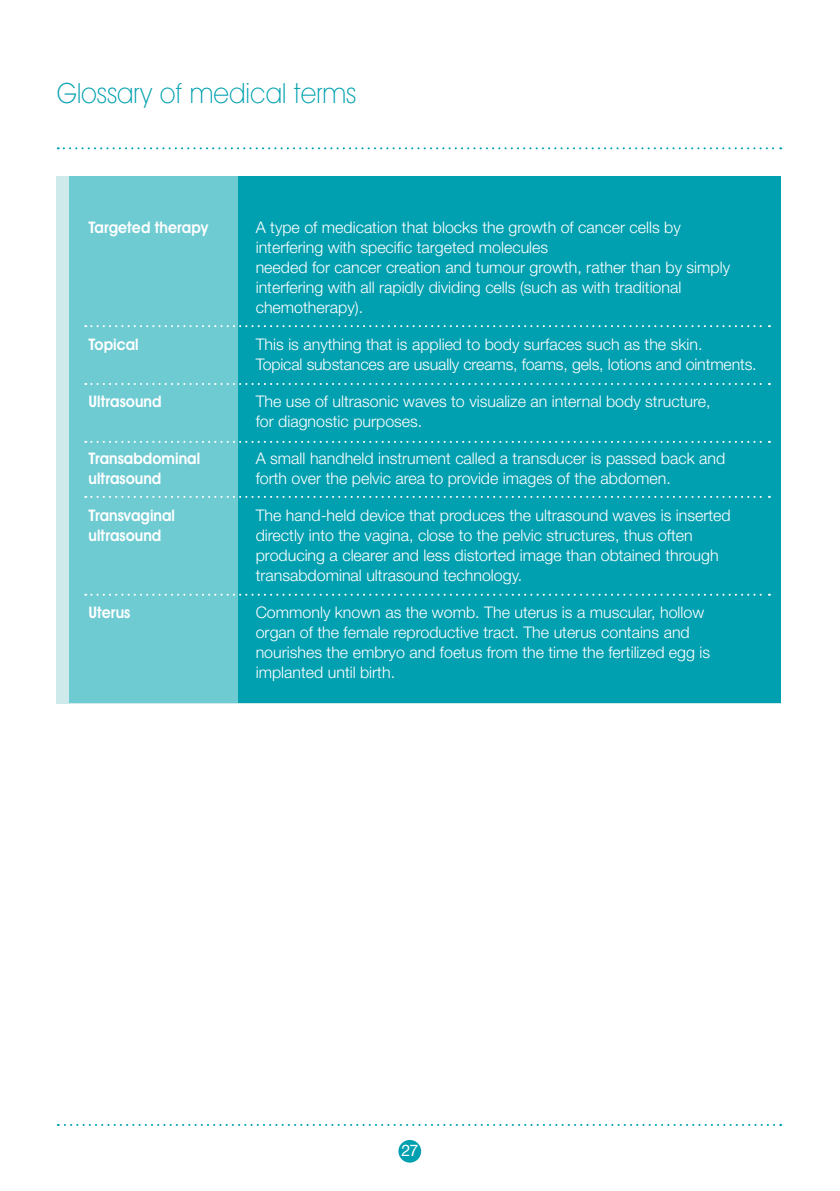
<style>
.page{position:relative;width:840px;height:1191px;background:#fff}
.page>*{position:absolute;margin:0;border:0;box-sizing:border-box;transform-origin:0 0}
.headings1{font:300 28px "Action";color:#00a0b0}
.body_copy{font:300 16px/20px "Helvetica Neue";color:#fff}
.body_copy-2{font:700 16px "Action";color:#fff}
.body_copy-3{font:16px "Helvetica Neue";color:#fff}
</style>
<div class="page">
<svg style="left:58px;top:1124px;width:711px;height:2px"></svg>
<div style="left:398px;top:1140px;width:23px;height:22px;background:#00a0b0;border-radius:50%"></div>
<svg style="left:58px;top:147px;width:722px;height:2px"></svg>
<div style="left:69px;top:176px;width:698px;height:527px;background:#6fcbd2"></div>
<div style="left:238px;top:176px;width:542px;height:527px;background:#00a0b0"></div>
<svg style="left:85px;top:325px;width:684px;height:2px"></svg>
<svg style="left:85px;top:383px;width:684px;height:2px"></svg>
<svg style="left:85px;top:441px;width:684px;height:2px"></svg>
<svg style="left:85px;top:496px;width:684px;height:2px"></svg>
<svg style="left:85px;top:594px;width:684px;height:2px"></svg>
<p class="headings1" style="left:57px;top:80px;width:301px">Glossary of medical terms</p>
<p class="body_copy-2" style="left:88px;top:220px;width:121px">Targeted therapy</p>
<p class="body_copy" style="left:255px;top:217px;width:475px">A type of medication that blocks the growth of cancer cells by interfering with specific targeted molecules<br>needed for cancer creation and tumour growth, rather than by simply interfering with all rapidly dividing cells (such as with traditional chemotherapy).</p>
<p class="body_copy-2" style="left:88px;top:337px;width:52px">Topical</p>
<p class="body_copy" style="left:255px;top:334px;width:502px">This is anything that is applied to body surfaces such as the skin.<br>Topical substances are usually creams, foams, gels, lotions and ointments.</p>
<p class="body_copy-2" style="left:88px;top:394px;width:75px">Ultrasound</p>
<p class="body_copy" style="left:255px;top:391px;width:456px">The use of ultrasonic waves to visualize an internal body structure, for diagnostic purposes.</p>
<p class="body_copy-2" style="left:88px;top:451px;width:113px">Transabdominal</p>
<p class="body_copy" style="left:255px;top:448px;width:471px">A small handheld instrument called a transducer is passed back and</p>
<p class="body_copy-2" style="left:88px;top:471px;width:74px">ultrasound</p>
<p class="body_copy" style="left:255px;top:468px;width:416px">forth over the pelvic area to provide images of the abdomen.</p>
<p class="body_copy-2" style="left:88px;top:508px;width:88px">Transvaginal</p>
<p class="body_copy" style="left:255px;top:505px;width:476px">The hand-held device that produces the ultrasound waves is inserted</p>
<p class="body_copy-2" style="left:88px;top:528px;width:74px">ultrasound</p>
<p class="body_copy" style="left:255px;top:525px;width:464px">directly into the vagina, close to the pelvic structures, thus often producing a clearer and less distorted image than obtained through transabdominal ultrasound technology.</p>
<p class="body_copy-2" style="left:88px;top:605px;width:43px">Uterus</p>
<p class="body_copy" style="left:255px;top:602px;width:455px">Commonly known as the womb. The uterus is a muscular, hollow organ of the female reproductive tract. The uterus contains and nourishes the embryo and foetus from the time the fertilized egg is implanted until birth.</p>
<p class="body_copy-3" style="left:401px;top:1141px;width:19px">27</p>
</div>
